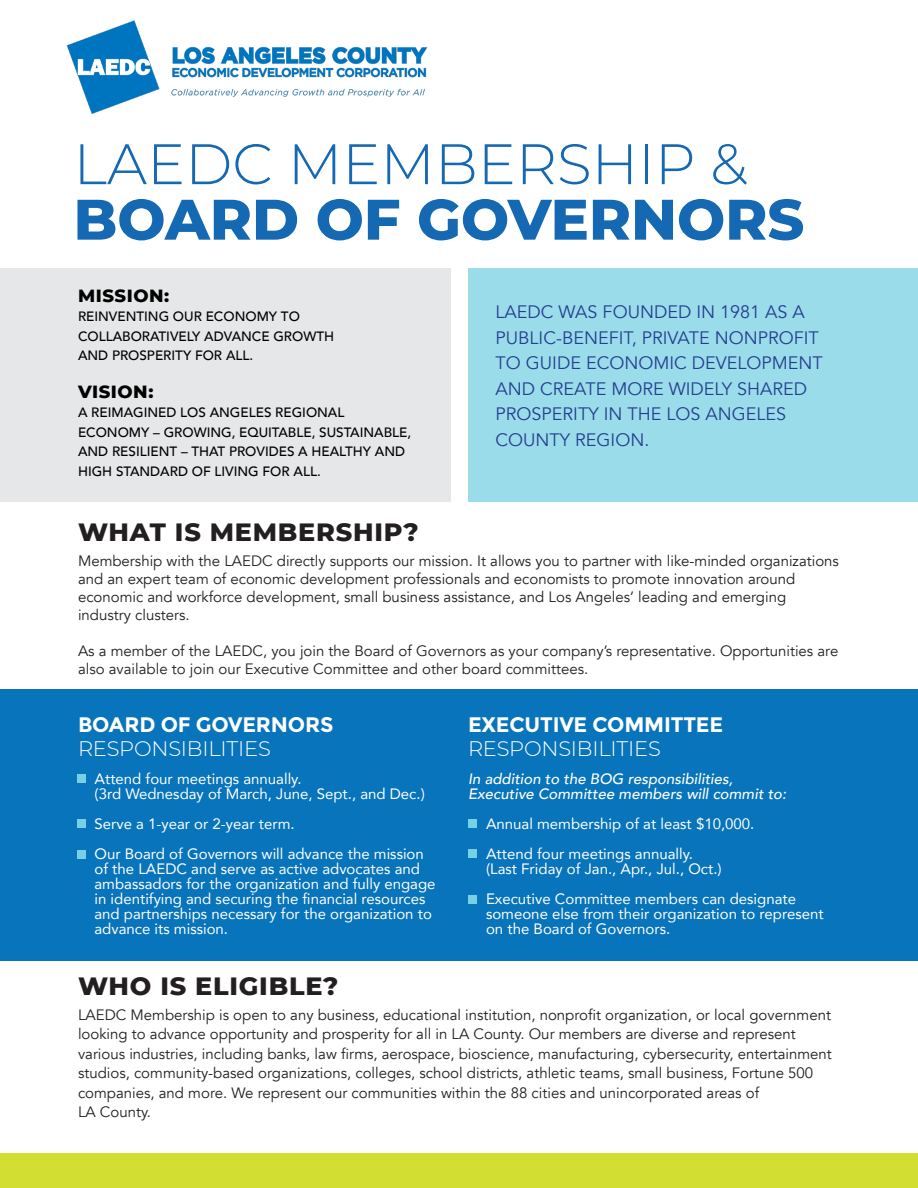
<style>
.page{position:relative;width:918px;height:1188px;background:#fff}
.page>*{position:absolute;margin:0;border:0;box-sizing:border-box;transform-origin:0 0}
.t1{font:300 57px/55.5px "Montserrat";color:#1568b2}
.t2{font:800 25.5px "Montserrat";letter-spacing:.03em;color:#231f20}
.t3{font:700 21px/23.5px "Montserrat";letter-spacing:-.01em;color:#fff}
.t4{font:300 21px "Montserrat";letter-spacing:-.01em;color:#fff}
.t5{font:18px/25.5px "Avenir";color:#253f8e}
.t6{font:800 18px "Montserrat";letter-spacing:.03em;color:#000}
.t7{font:15px/18px "Avenir";color:#231f20}
.t8{font:15px/15px "Avenir";color:#fff}
.t9{font:italic 500 15px "Avenir";color:#fff}
.t10{font:500 13.5px/19.5px "Avenir";color:#000}
.s1{font-weight:800}
.s2{font-weight:300}
</style>
<div class="page">
<div style="left:468px;top:268px;width:450px;height:233px;background:#9bdceb"></div>
<div style="left:0;top:268px;width:451px;height:233px;background:#e6e7e8"></div>
<div style="left:0;top:689px;width:918px;height:272px;background:#0874bb"></div>
<img style="left:66px;top:20px;width:362px;height:94px">
<div style="left:468px;top:819px;width:8px;height:8px;background:#78d0e4"></div>
<div style="left:468px;top:849px;width:8px;height:8px;background:#78d0e4"></div>
<div style="left:468px;top:895px;width:8px;height:8px;background:#78d0e4"></div>
<div style="left:78px;top:851px;width:8px;height:8px;background:#78d0e4"></div>
<div style="left:78px;top:819px;width:8px;height:8px;background:#78d0e4"></div>
<div style="left:78px;top:774px;width:8px;height:9px;background:#78d0e4"></div>
<div style="left:0;top:1154px;width:918px;height:34px;background:#d3de32"></div>
<p class="t1" style="left:74px;top:134px;width:732px">LAEDC MEMBERSHIP &amp;<br><span class="s1">BOARD OF GOVERNORS</span></p>
<p class="t6" style="left:78px;top:282px;width:93px">MISSION:</p>
<p class="t10" style="left:78px;top:306px;width:258px">REINVENTING OUR ECONOMY TO<br>COLLABORATIVELY ADVANCE GROWTH<br>AND PROSPERITY FOR ALL.</p>
<p class="t6" style="left:78px;top:378px;width:77px">VISION:</p>
<p class="t10" style="left:78px;top:402px;width:335px">A REIMAGINED LOS ANGELES REGIONAL ECONOMY – GROWING, EQUITABLE, SUSTAINABLE, AND RESILIENT – THAT PROVIDES A HEALTHY AND HIGH STANDARD OF LIVING FOR ALL.</p>
<p class="t2" style="left:78px;top:513px;width:342px">WHAT IS MEMBERSHIP?</p>
<p class="t5" style="left:496px;top:299px;width:329px">LAEDC WAS FOUNDED IN 1981 AS A<br>PUBLIC-BENEFIT, PRIVATE NONPROFIT<br>TO GUIDE ECONOMIC DEVELOPMENT<br>AND CREATE MORE WIDELY SHARED<br>PROSPERITY IN THE LOS ANGELES<br>COUNTY REGION.</p>
<p class="t7" style="left:78px;top:552px;width:763px">Membership with the LAEDC directly supports our mission. It allows you to partner with like-minded organizations and an expert team of economic development professionals and economists to promote innovation around economic and workforce development, small business assistance, and Los Angeles’ leading and emerging industry clusters.</p>
<p class="t7" style="left:78px;top:642px;width:762px">As a member of the LAEDC, you join the Board of Governors as your company’s representative. Opportunities are also available to join our Executive Committee and other board committees.</p>
<p class="t3" style="left:78px;top:713px;width:257px">BOARD OF GOVERNORS</p>
<p class="t4" style="left:78px;top:734px;width:194px">RESPONSIBILITIES</p>
<p class="t8" style="left:94px;top:771px;width:332px">Attend four meetings annually.<br>(3rd Wednesday of March, June, Sept., and Dec.)</p>
<p class="t8" style="left:94px;top:816px;width:202px">Serve a 1-year or 2-year term.</p>
<p class="t8" style="left:94px;top:846px;width:343px">Our Board of Governors will advance the mission of the LAEDC and serve as active advocates and ambassadors for the organization and fully engage in identifying and securing the financial resources and partnerships necessary for the organization to advance its mission.</p>
<p class="t2" style="left:78px;top:967px;width:262px">WHO IS ELIGIBLE?</p>
<p class="t3" style="left:468px;top:713px;width:257px">EXECUTIVE COMMITTEE<br><span class="s2">RESPONSIBILITIES</span></p>
<p class="t9" style="left:468px;top:770px;width:267px">In addition to the BOG responsibilities,</p>
<p class="t9" style="left:468px;top:785px;width:320px">Executive Committee members will commit to:</p>
<p class="t8" style="left:486px;top:816px;width:270px">Annual membership of at least $10,000.</p>
<p class="t8" style="left:486px;top:846px;width:237px">Attend four meetings annually. (Last Friday of Jan., Apr., Jul., Oct.)</p>
<p class="t8" style="left:486px;top:891px;width:339px">Executive Committee members can designate someone else from their organization to represent on the Board of Governors.</p>
<p class="t7" style="left:78px;top:1005px;width:755px;line-height:19.5px">LAEDC Membership is open to any business, educational institution, nonprofit organization, or local government looking to advance opportunity and prosperity for all in LA County. Our members are diverse and represent various industries, including banks, law firms, aerospace, bioscience, manufacturing, cybersecurity, entertainment studios, community-based organizations, colleges, school districts, athletic teams, small business, Fortune 500 companies, and more. We represent our communities within the 88 cities and unincorporated areas of</p>
<p class="t7" style="left:78px;top:1103px;width:75px">LA County.</p>
</div>
